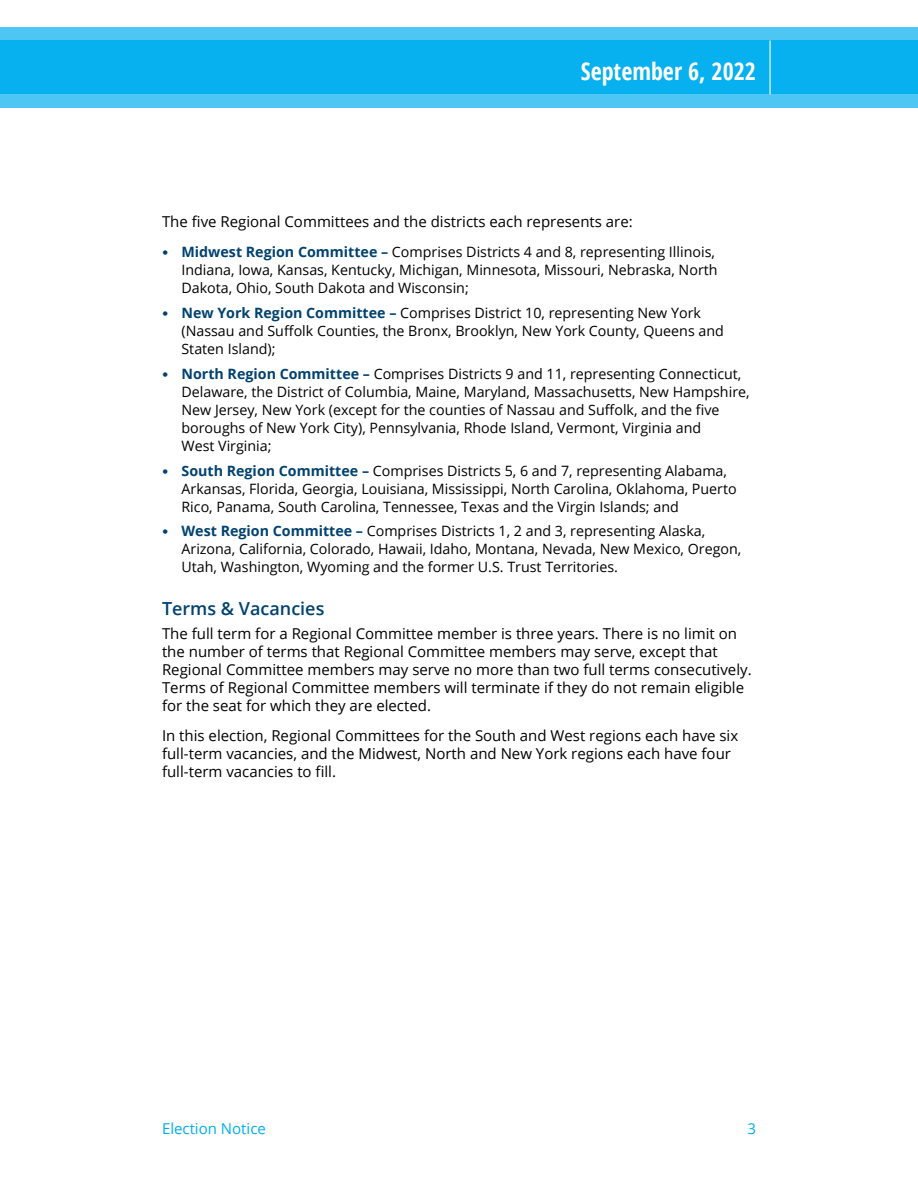
<style>
.page{position:relative;width:918px;height:1188px;background:#fff}
.page>*{position:absolute;margin:0;border:0;box-sizing:border-box;transform-origin:0 0}
.t1{font:700 24px "Open Sans Condensed";color:#fff}
.t2{font:600 18px "Open Sans";color:#004270}
.t3{font:15px/18px "Open Sans";color:#000}
.t4{font:15px "Open Sans";color:#00aeef}
.t5{font:14.25px/18px "Open Sans";color:#000}
.s1{font-family:"The Sans B7";font-weight:700;font-size:15px;color:#004270}
.s2{font-weight:700;color:#004270}
</style>
<div class="page">
<svg style="left:0;top:27px;width:918px;height:81px;background:#1eb7f0"></svg>
<hr style="left:770px;top:40px;width:1px;height:54px;background:#fff">
<h1 class="t1" style="left:581px;top:54px;width:177px">September 6, 2022</h1>
<p class="t3" style="left:162px;top:213px;width:472px">The five Regional Committees and the districts each represents are:</p>
<p class="t5" style="left:182px;top:243px;width:538px;text-indent:-20px"><span class="s1">•</span> <span class="s2">Midwest Region Committee –</span> Comprises Districts 4 and 8, representing Illinois,<br>Indiana, Iowa, Kansas, Kentucky, Michigan, Minnesota, Missouri, Nebraska, North<br>Dakota, Ohio, South Dakota and Wisconsin;</p>
<p class="t5" style="left:182px;top:304px;width:544px;text-indent:-20px"><span class="s1">•</span> <span class="s2">New York Region Committee –</span> Comprises District 10, representing New York (Nassau and Suffolk Counties, the Bronx, Brooklyn, New York County, Queens and<br>Staten Island);</p>
<p class="t5" style="left:182px;top:364px;width:570px;text-indent:-20px"><span class="s1">•</span> <span class="s2">North Region Committee –</span> Comprises Districts 9 and 11, representing Connecticut, Delaware, the District of Columbia, Maine, Maryland, Massachusetts, New Hampshire, New Jersey, New York (except for the counties of Nassau and Suffolk, and the five boroughs of New York City), Pennsylvania, Rhode Island, Vermont, Virginia and<br>West Virginia;</p>
<p class="t5" style="left:182px;top:461px;width:557px;text-indent:-20px"><span class="s1">•</span> <span class="s2">South Region Committee –</span> Comprises Districts 5, 6 and 7, representing Alabama,<br>Arkansas, Florida, Georgia, Louisiana, Mississippi, North Carolina, Oklahoma, Puerto<br>Rico, Panama, South Carolina, Tennessee, Texas and the Virgin Islands; and</p>
<p class="t5" style="left:182px;top:522px;width:561px;text-indent:-20px"><span class="s1">•</span> <span class="s2">West Region Committee –</span> Comprises Districts 1, 2 and 3, representing Alaska,<br>Arizona, California, Colorado, Hawaii, Idaho, Montana, Nevada, New Mexico, Oregon,<br>Utah, Washington, Wyoming and the former U.S. Trust Territories.</p>
<p class="t2" style="left:162px;top:596px;width:164px">Terms &amp; Vacancies</p>
<p class="t3" style="left:162px;top:624px;width:591px">The full term for a Regional Committee member is three years. There is no limit on the number of terms that Regional Committee members may serve, except that Regional Committee members may serve no more than two full terms consecutively.<br>Terms of Regional Committee members will terminate if they do not remain eligible for the seat for which they are elected.</p>
<p class="t3" style="left:162px;top:726px;width:578px">In this election, Regional Committees for the South and West regions each have six full-term vacancies, and the Midwest, North and New York regions each have four full-term vacancies to fill.</p>
<p class="t4" style="left:162px;top:1119px;width:105px">Election Notice</p>
<p class="t4" style="left:747px;top:1119px;width:10px">3</p>
</div>
